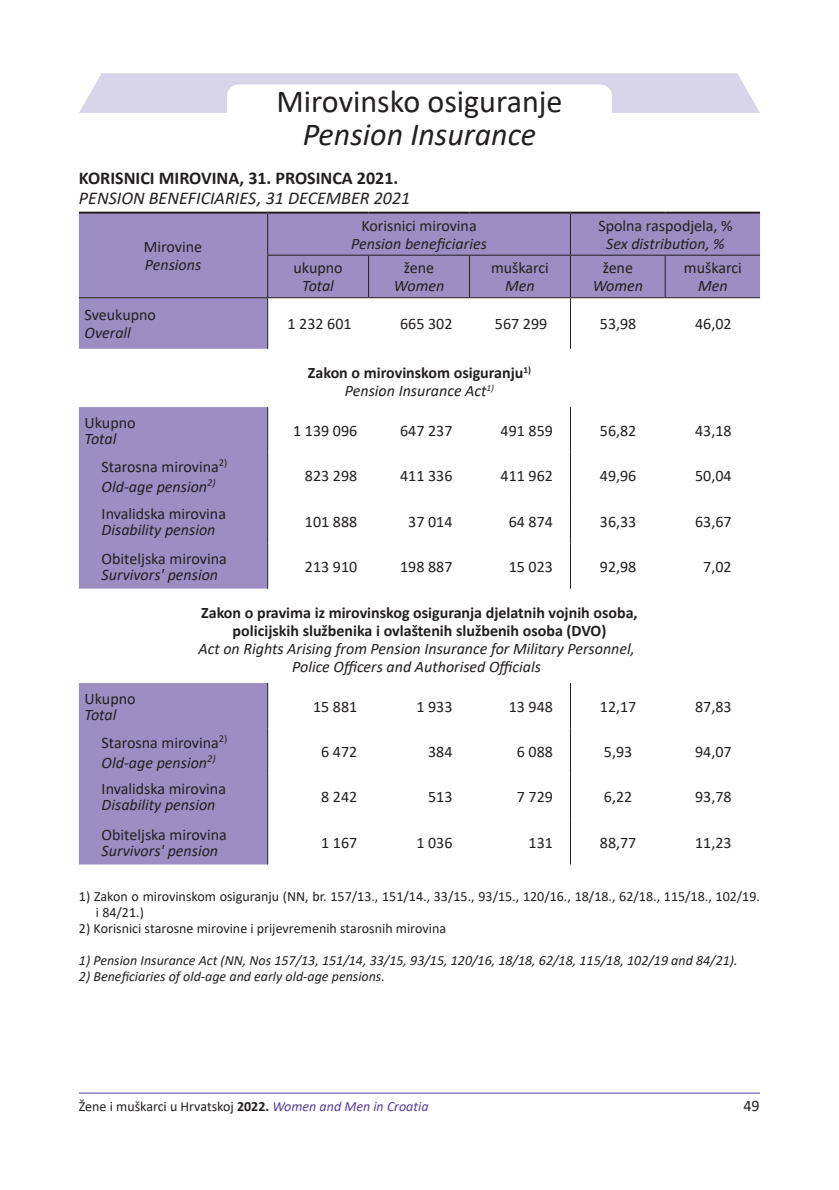
<style>
.page{position:relative;width:839px;height:1190px;background:#fff}
.page>*{position:absolute;margin:0;border:0;box-sizing:border-box;transform-origin:0 0}
.t1{font:32px "Calibri";color:#231f20}
.t2{font:italic 32px "Calibri";color:#231f20}
.t3{font:italic 18px/20px "Calibri";color:#231f20}
.t4{font:16px "Calibri";color:#231f20}
.t5{font:italic 16px/18px "Calibri";color:#231f20;text-align:center}
.t6{font:700 16px/18px "Calibri";color:#231f20;text-align:center}
.t7{font:14px/16px "Calibri";color:#231f20}
.t8{font:italic 14px "Calibri";color:#231f20}
.s1{font-weight:700;font-style:normal}
.s2{font-weight:700}
.s3{font-style:italic;color:#593e99}
</style>
<div class="page">
<svg style="left:79px;top:73px;width:680px;height:40px"></svg>
<div style="left:227px;top:85px;width:384px;height:39px;background:#fff;border-radius:11px"></div>
<hr style="left:79px;top:1092px;width:680px;height:1px;background:#593e99">
<div style="left:79px;top:214px;width:680px;height:83px;background:#9c8dc3"></div>
<svg style="left:79px;top:298px;width:188px;height:566px;fill:#9c8dc3"></svg>
<svg style="left:570px;top:728px;width:1px;height:91px"></svg>
<hr style="left:267px;top:214px;width:1px;height:41px;background:#231f20">
<hr style="left:569px;top:214px;width:1px;height:41px;background:#231f20">
<hr style="left:267px;top:256px;width:1px;height:41px;background:#231f20">
<hr style="left:368px;top:256px;width:1px;height:41px;background:#231f20">
<hr style="left:468px;top:256px;width:1px;height:41px;background:#231f20">
<hr style="left:569px;top:256px;width:1px;height:41px;background:#231f20">
<hr style="left:664px;top:256px;width:1px;height:41px;background:#231f20">
<hr style="left:267px;top:255px;width:101px;height:1px;background:#231f20">
<hr style="left:368px;top:255px;width:101px;height:1px;background:#231f20">
<hr style="left:469px;top:255px;width:101px;height:1px;background:#231f20">
<hr style="left:570px;top:255px;width:94px;height:1px;background:#231f20">
<hr style="left:664px;top:255px;width:95px;height:1px;background:#231f20">
<hr style="left:267px;top:298px;width:1px;height:51px;background:#231f20">
<hr style="left:569px;top:298px;width:1px;height:51px;background:#231f20">
<hr style="left:79px;top:297px;width:188px;height:1px;background:#231f20">
<hr style="left:267px;top:297px;width:101px;height:1px;background:#231f20">
<hr style="left:368px;top:297px;width:101px;height:1px;background:#231f20">
<hr style="left:469px;top:297px;width:101px;height:1px;background:#231f20">
<hr style="left:570px;top:297px;width:94px;height:1px;background:#231f20">
<hr style="left:664px;top:297px;width:95px;height:1px;background:#231f20">
<hr style="left:267px;top:407px;width:1px;height:45px;background:#231f20">
<hr style="left:569px;top:407px;width:1px;height:45px;background:#231f20">
<hr style="left:267px;top:452px;width:1px;height:46px;background:#231f20">
<hr style="left:569px;top:452px;width:1px;height:46px;background:#231f20">
<hr style="left:267px;top:498px;width:1px;height:45px;background:#231f20">
<hr style="left:569px;top:498px;width:1px;height:45px;background:#231f20">
<hr style="left:267px;top:543px;width:1px;height:45px;background:#231f20">
<hr style="left:569px;top:543px;width:1px;height:45px;background:#231f20">
<hr style="left:267px;top:683px;width:1px;height:45px;background:#231f20">
<hr style="left:569px;top:683px;width:1px;height:45px;background:#231f20">
<hr style="left:267px;top:728px;width:1px;height:45px;background:#231f20">
<hr style="left:267px;top:773px;width:1px;height:46px;background:#231f20">
<hr style="left:267px;top:819px;width:1px;height:45px;background:#231f20">
<hr style="left:569px;top:819px;width:1px;height:45px;background:#231f20">
<hr style="left:79px;top:212px;width:188px;height:2px;background:#231f20">
<hr style="left:267px;top:212px;width:101px;height:2px;background:#231f20">
<hr style="left:368px;top:212px;width:101px;height:2px;background:#231f20">
<hr style="left:469px;top:212px;width:101px;height:2px;background:#231f20">
<hr style="left:570px;top:212px;width:94px;height:2px;background:#231f20">
<hr style="left:664px;top:212px;width:95px;height:2px;background:#231f20">
<hr style="left:569px;top:728px;width:1px;height:45px;background:#231f20">
<hr style="left:569px;top:773px;width:1px;height:46px;background:#231f20">
<h1 class="t1" style="left:276px;top:80px;width:287px">Mirovinsko osiguranje</h1>
<h1 class="t2" style="left:302px;top:112px;width:235px">Pension Insurance</h1>
<p class="t3" style="left:79px;top:167px;width:332px"><span class="s1">KORISNICI MIROVINA, 31. PROSINCA 2021.<br></span>PENSION BENEFICIARIES, 31 DECEMBER 2021</p>
<p class="t4" style="left:144px;top:236px;width:60px">Mirovine</p>
<p class="t5" style="left:145px;top:255px;width:58px">Pensions</p>
<p class="t4" style="left:361px;top:214px;width:117px">Korisnici mirovina</p>
<p class="t5" style="left:351px;top:234px;width:137px">Pension beneficiaries</p>
<p class="t4" style="left:403px;top:257px;width:32px">žene</p>
<p class="t5" style="left:393px;top:276px;width:52px">Women</p>
<p class="t4" style="left:490px;top:257px;width:59px">muškarci</p>
<p class="t5" style="left:505px;top:276px;width:31px">Men</p>
<p class="t4" style="left:293px;top:257px;width:51px">ukupno</p>
<p class="t5" style="left:302px;top:276px;width:33px">Total</p>
<p class="t4" style="left:598px;top:214px;width:136px">Spolna raspodjela, %</p>
<p class="t5" style="left:606px;top:234px;width:120px">Sex distribution, %</p>
<p class="t4" style="left:602px;top:257px;width:32px">žene</p>
<p class="t5" style="left:592px;top:276px;width:52px">Women</p>
<p class="t4" style="left:683px;top:257px;width:59px">muškarci</p>
<p class="t5" style="left:697px;top:276px;width:31px">Men</p>
<p class="t4" style="left:85px;top:304px;width:73px">Sveukupno</p>
<p class="t5" style="left:85px;top:323px;width:48px">Overall</p>
<p class="t4" style="left:85px;top:411px;width:52px">Ukupno</p>
<p class="t5" style="left:85px;top:429px;width:33px">Total</p>
<p class="t4" style="left:102px;top:455px;width:127px">Starosna mirovina<sup>2)</sup></p>
<p class="t5" style="left:102px;top:477px;width:115px">Old-age pension<sup>2)</sup></p>
<p class="t4" style="left:102px;top:502px;width:126px">Invalidska mirovina</p>
<p class="t5" style="left:102px;top:519px;width:115px">Disability pension</p>
<p class="t4" style="left:287px;top:313px;width:66px">1 232 601</p>
<p class="t4" style="left:400px;top:313px;width:54px">665 302</p>
<p class="t4" style="left:494px;top:313px;width:54px">567 299</p>
<p class="t4" style="left:599px;top:313px;width:38px">53,98</p>
<p class="t4" style="left:694px;top:313px;width:38px">46,02</p>
<p class="t6" style="left:308px;top:363px;width:224px">Zakon o mirovinskom osiguranju<sup>1)</sup></p>
<p class="t5" style="left:344px;top:381px;width:151px">Pension Insurance Act<sup>1)</sup></p>
<p class="t4" style="left:293px;top:419px;width:66px">1 139 096</p>
<p class="t4" style="left:400px;top:419px;width:54px">647 237</p>
<p class="t4" style="left:500px;top:419px;width:54px">491 859</p>
<p class="t4" style="left:599px;top:419px;width:38px">56,82</p>
<p class="t4" style="left:694px;top:419px;width:38px">43,18</p>
<p class="t4" style="left:305px;top:465px;width:54px">823 298</p>
<p class="t4" style="left:400px;top:465px;width:54px">411 336</p>
<p class="t4" style="left:500px;top:465px;width:54px">411 962</p>
<p class="t4" style="left:599px;top:465px;width:38px">49,96</p>
<p class="t4" style="left:694px;top:465px;width:38px">50,04</p>
<p class="t4" style="left:305px;top:510px;width:54px">101 888</p>
<p class="t4" style="left:408px;top:510px;width:46px">37 014</p>
<p class="t4" style="left:508px;top:510px;width:46px">64 874</p>
<p class="t4" style="left:599px;top:510px;width:38px">36,33</p>
<p class="t4" style="left:694px;top:510px;width:38px">63,67</p>
<p class="t4" style="left:102px;top:547px;width:126px">Obiteljska mirovina</p>
<p class="t5" style="left:102px;top:565px;width:118px">Survivors' pension</p>
<p class="t4" style="left:305px;top:555px;width:54px">213 910</p>
<p class="t4" style="left:400px;top:555px;width:54px">198 887</p>
<p class="t4" style="left:508px;top:555px;width:46px">15 023</p>
<p class="t4" style="left:599px;top:555px;width:38px">92,98</p>
<p class="t4" style="left:702px;top:555px;width:30px">7,02</p>
<p class="t6" style="left:201px;top:603px;width:437px">Zakon o pravima iz mirovinskog osiguranja djelatnih vojnih osoba, policijskih službenika i ovlaštenih službenih osoba (DVO)</p>
<p class="t5" style="left:198px;top:638px;width:437px">Act on Rights Arising from Pension Insurance for Military Personnel,<br>Police Officers and Authorised Officials</p>
<p class="t4" style="left:85px;top:687px;width:52px">Ukupno</p>
<p class="t5" style="left:85px;top:704px;width:33px">Total</p>
<p class="t4" style="left:102px;top:731px;width:127px">Starosna mirovina<sup>2)</sup></p>
<p class="t5" style="left:102px;top:753px;width:115px">Old-age pension<sup>2)</sup></p>
<p class="t4" style="left:102px;top:778px;width:126px">Invalidska mirovina</p>
<p class="t5" style="left:102px;top:795px;width:115px">Disability pension</p>
<p class="t4" style="left:102px;top:823px;width:126px">Obiteljska mirovina</p>
<p class="t5" style="left:102px;top:840px;width:118px">Survivors' pension</p>
<p class="t4" style="left:313px;top:695px;width:46px">15 881</p>
<p class="t4" style="left:416px;top:695px;width:38px">1 933</p>
<p class="t4" style="left:508px;top:695px;width:46px">13 948</p>
<p class="t4" style="left:599px;top:695px;width:38px">12,17</p>
<p class="t4" style="left:694px;top:695px;width:38px">87,83</p>
<p class="t4" style="left:321px;top:740px;width:38px">6 472</p>
<p class="t4" style="left:428px;top:740px;width:26px">384</p>
<p class="t4" style="left:516px;top:740px;width:38px">6 088</p>
<p class="t4" style="left:603px;top:740px;width:30px">5,93</p>
<p class="t4" style="left:694px;top:740px;width:38px">94,07</p>
<p class="t4" style="left:321px;top:786px;width:38px">8 242</p>
<p class="t4" style="left:428px;top:786px;width:26px">513</p>
<p class="t4" style="left:516px;top:786px;width:38px">7 729</p>
<p class="t4" style="left:603px;top:786px;width:30px">6,22</p>
<p class="t4" style="left:694px;top:786px;width:38px">93,78</p>
<p class="t4" style="left:321px;top:831px;width:38px">1 167</p>
<p class="t4" style="left:416px;top:831px;width:38px">1 036</p>
<p class="t4" style="left:528px;top:831px;width:26px">131</p>
<p class="t4" style="left:599px;top:831px;width:38px">88,77</p>
<p class="t4" style="left:694px;top:831px;width:38px">11,23</p>
<p class="t7" style="left:96px;top:888px;width:665px;text-indent:-17px">1) Zakon o mirovinskom osiguranju (NN, br. 157/13., 151/14., 33/15., 93/15., 120/16., 18/18., 62/18., 115/18., 102/19. i 84/21.)</p>
<p class="t7" style="left:79px;top:920px;width:368px">2) Korisnici starosne mirovine i prijevremenih starosnih mirovina</p>
<p class="t8" style="left:79px;top:951px;width:660px">1) Pension Insurance Act (NN, Nos 157/13, 151/14, 33/15, 93/15, 120/16, 18/18, 62/18, 115/18, 102/19 and 84/21).</p>
<p class="t8" style="left:79px;top:967px;width:307px">2) Beneficiaries of old-age and early old-age pensions.</p>
<p class="t7" style="left:79px;top:1098px;width:351px">Žene i muškarci u Hrvatskoj <span class="s2">2022.</span> <span class="s3">Women and Men in Croatia</span></p>
<p class="t4" style="left:743px;top:1095px;width:18px">49</p>
</div>
